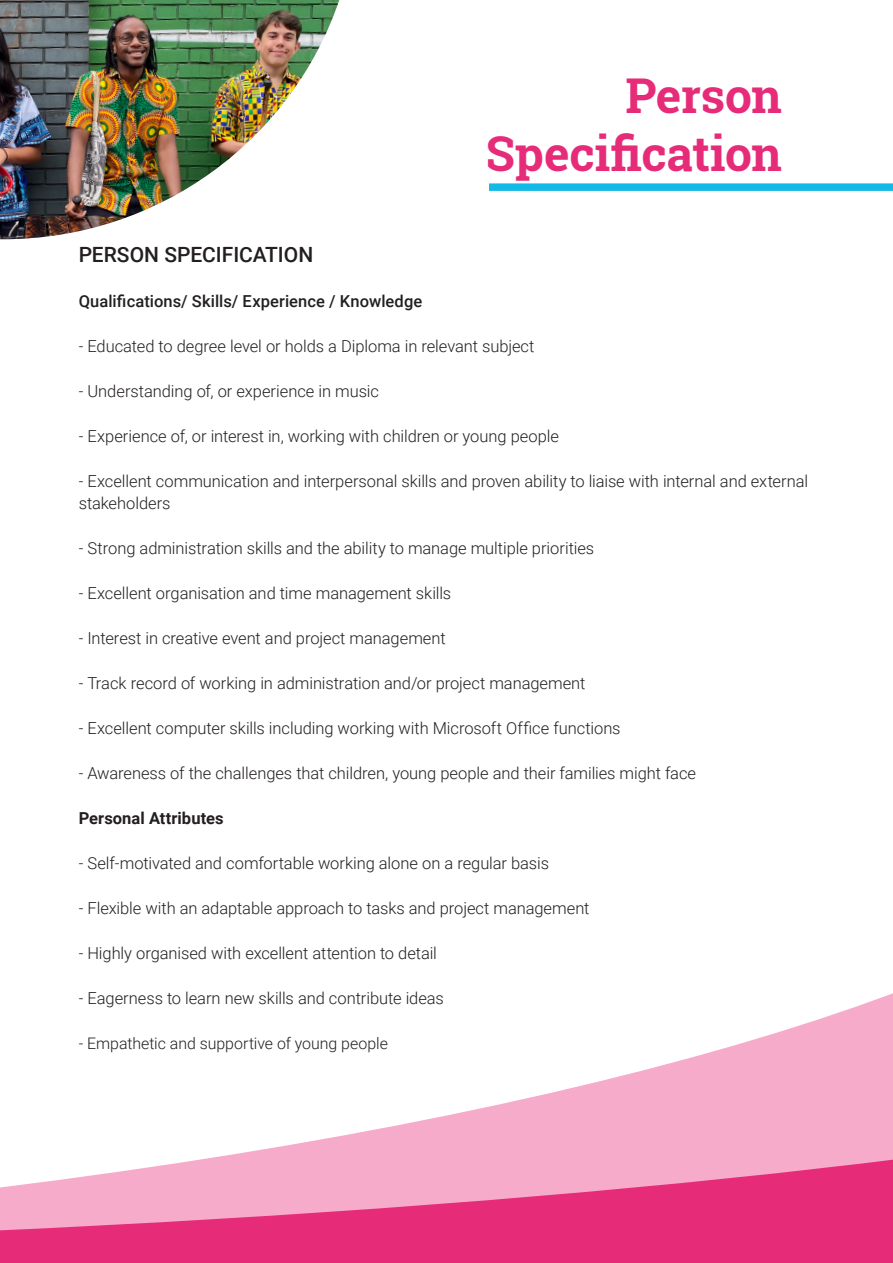
<style>
.page{position:relative;width:893px;height:1263px;background:#fff}
.page>*{position:absolute;margin:0;border:0;box-sizing:border-box;transform-origin:0 0}
.t1{font:700 48px/57.6px "Roboto Slab";letter-spacing:-.005em;color:#e62c79;text-align:right}
.t2{font:500 21px "Roboto";color:#231f20}
.t3{font:300 16.5px/22.5px "Roboto";letter-spacing:-.005em;color:#231f20}
.t4{font:500 16.5px "Roboto";letter-spacing:.005em;color:#231f20}
.t5{font:700 16.5px "Roboto";letter-spacing:.005em;color:#231f20}
.t6{font:300 15.9px "Roboto";color:#231f20}
</style>
<div class="page">
<svg style="left:211px;top:993px;width:682px;height:165px"></svg>
<svg style="left:0;top:1158px;width:893px;height:105px;background:#ec629b"></svg>
<div style="left:489px;top:183px;width:404px;height:8px;background:#14b9e6"></div>
<img style="left:0;top:0;width:339px;height:239px">
<h1 class="t1" style="left:486px;top:66px;width:298px">Person<br>Specification</h1>
<p class="t2" style="left:79px;top:239px;width:236px">PERSON SPECIFICATION</p>
<p class="t4" style="left:79px;top:289px;width:345px">Qualifications/ Skills/ Experience / Knowledge</p>
<p class="t3" style="left:79px;top:334px;width:457px">- Educated to degree level or holds a Diploma in relevant subject</p>
<p class="t3" style="left:79px;top:379px;width:302px">- Understanding of, or experience in music</p>
<p class="t3" style="left:79px;top:424px;width:482px">- Experience of, or interest in, working with children or young people</p>
<p class="t3" style="left:79px;top:469px;width:731px">- Excellent communication and interpersonal skills and proven ability to liaise with internal and external stakeholders</p>
<p class="t3" style="left:79px;top:536px;width:517px">- Strong administration skills and the ability to manage multiple priorities</p>
<p class="t3" style="left:79px;top:581px;width:374px">- Excellent organisation and time management skills</p>
<p class="t3" style="left:79px;top:626px;width:369px">- Interest in creative event and project management</p>
<p class="t3" style="left:79px;top:671px;width:508px">- Track record of working in administration and/or project management</p>
<p class="t3" style="left:79px;top:716px;width:543px">- Excellent computer skills including working with Microsoft Office functions</p>
<p class="t3" style="left:79px;top:761px;width:619px">- Awareness of the challenges that children, young people and their families might face</p>
<p class="t5" style="left:79px;top:807px;width:147px">Personal Attributes</p>
<p class="t3" style="left:79px;top:851px;width:472px">- Self-motivated and comfortable working alone on a regular basis</p>
<p class="t3" style="left:79px;top:896px;width:512px">- Flexible with an adaptable approach to tasks and project management</p>
<p class="t3" style="left:79px;top:941px;width:360px">- Highly organised with excellent attention to detail</p>
<p class="t3" style="left:79px;top:986px;width:367px">- Eagerness to learn new skills and contribute ideas</p>
<p class="t6" style="left:79px;top:1032px;width:311px">- Empathetic and supportive of young people</p>
</div>
